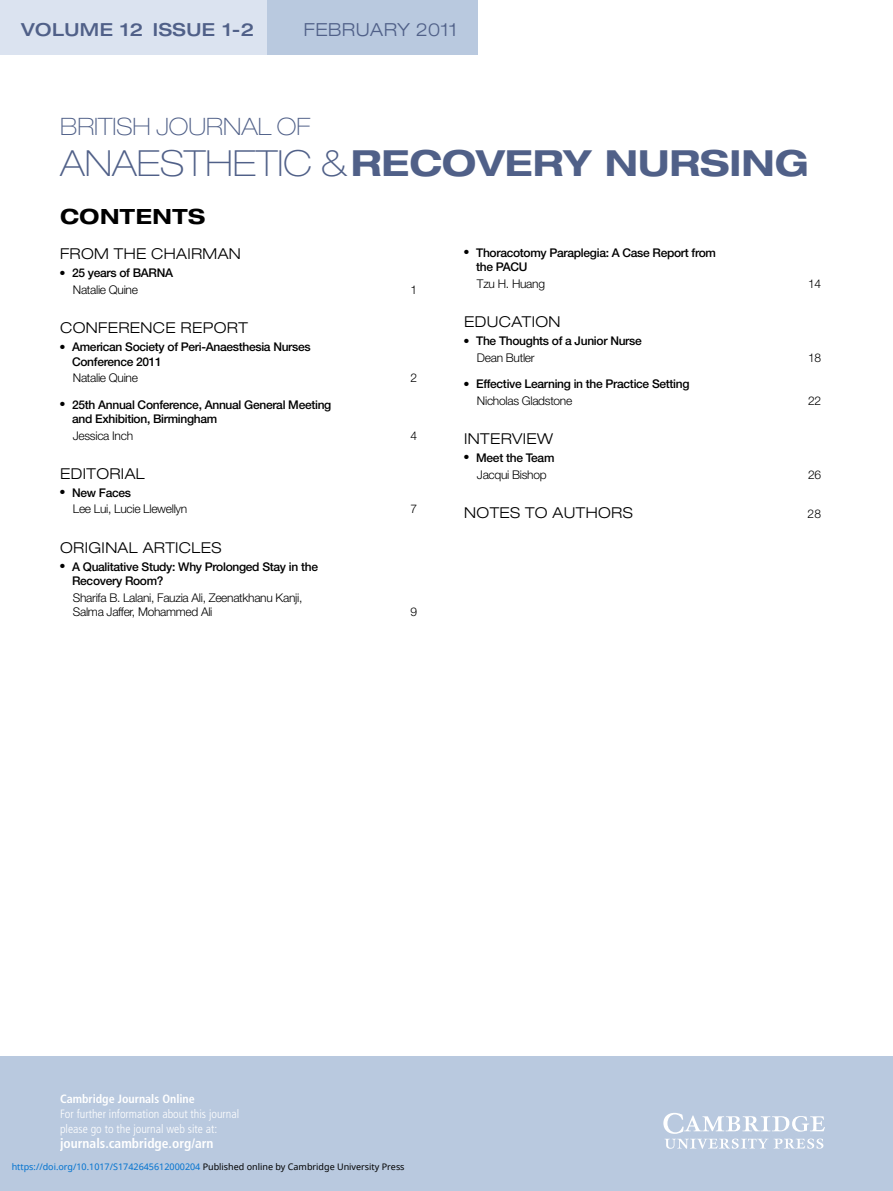
<style>
.page{position:relative;width:893px;height:1191px;background:#fff}
.page>*{position:absolute;margin:0;border:0;box-sizing:border-box;transform-origin:0 0}
.t1{font:700 expanded 36px "Helvetica Neue";color:#506088}
.t2{font:100 expanded 24px "Helvetica Neue";color:#506088}
.t3{font:700 expanded 21px "Helvetica Neue";letter-spacing:.025em;color:#000}
.t4{font:500 expanded 18px "Helvetica Neue";letter-spacing:.025em;color:#506088}
.t5{font:300 expanded 18px "Helvetica Neue";letter-spacing:.025em;color:#506088}
.t6{font:300 expanded 15px "Helvetica Neue";letter-spacing:.025em;color:#000}
.t7{font:700 condensed 13.5px "Frutiger LT Std";color:#fff}
.t8{font:500 12px/14.4px "Helvetica Neue";letter-spacing:-.025em;color:#000}
.t9{font:300 12px/16.5px "Helvetica Neue";letter-spacing:-.025em;color:#000}
.t10{font:300 condensed 12px/15px "Frutiger LT Std";color:#fff}
.t11{font:700 condensed 12px "Frutiger LT Std";color:#fff}
.t12{font:9px "Noto Sans";color:#0172cf}
.s1{font-weight:100}
.s2{font-weight:300}
.s3{font-weight:500}
.s4{color:#000}
</style>
<div class="page">
<div style="left:0;top:1056px;width:893px;height:134px;background:#b9c9df"></div>
<svg style="left:663px;top:1113px;width:162px;height:35px"></svg>
<div style="left:0;top:0;width:268px;height:54px;background:#dbe3f0"></div>
<div style="left:268px;top:0;width:210px;height:54px;background:#b9c9df"></div>
<h3 class="t4" style="left:21px;top:23px;width:235px">VOLUME 12 ISSUE 1-2</h3>
<h3 class="t5" style="left:304px;top:23px;width:155px">FEBRUARY 2011</h3>
<h3 class="t4" style="left:24px;top:25px;width:234px">VOLUME XX ISSUE XX</h3>
<h3 class="t5" style="left:280px;top:27px;width:178px">SEPTEMBER 2008</h3>
<h2 class="t2" style="left:60px;top:118px;width:252px">BRITISH JOURNAL OF</h2>
<h1 class="t1" style="left:60px;top:149px;width:750px"><span class="s1">ANAESTHETIC &amp;</span>RECOVERY NURSING</h1>
<h3 class="t3" style="left:60px;top:208px;width:147px">CONTENTS</h3>
<p class="t6" style="left:60px;top:248px;width:182px">FROM THE CHAIRMAN</p>
<p class="t8" style="left:73px;top:266px;width:102px;line-height:16.5px;text-indent:-13px">● 25 years of BARNA<br><span class="s2">Natalie Quine</span></p>
<p class="t9" style="left:410px;top:282px;width:8px">1</p>
<p class="t6" style="left:60px;top:322px;width:189px">CONFERENCE REPORT</p>
<p class="t8" style="left:72px;top:341px;width:240px;text-indent:-12px">● American Society of Peri-Anaesthesia Nurses<br>Conference 2011</p>
<p class="t9" style="left:73px;top:371px;width:67px">Natalie Quine</p>
<p class="t9" style="left:410px;top:371px;width:8px">2</p>
<p class="t8" style="left:72px;top:398px;width:261px;text-indent:-12px">● 25th Annual Conference, Annual General Meeting and Exhibition, Birmingham</p>
<p class="t9" style="left:73px;top:428px;width:62px">Jessica Inch</p>
<p class="t9" style="left:410px;top:428px;width:8px">4</p>
<p class="t6" style="left:60px;top:468px;width:86px">EDITORIAL</p>
<p class="t9" style="left:73px;top:485px;width:116px;text-indent:-13px">● <span class="s3">New Faces<br></span>Lee Lui, Lucie Llewellyn</p>
<p class="t9" style="left:410px;top:502px;width:8px">7</p>
<p class="t6" style="left:60px;top:542px;width:163px">ORIGINAL ARTICLES</p>
<p class="t8" style="left:72px;top:560px;width:247px;text-indent:-12px">● A Qualitative Study: Why Prolonged Stay in the<br>Recovery Room?</p>
<p class="t9" style="left:73px;top:591px;width:231px;line-height:14.4px">Sharifa B. Lalani, Fauzia Ali, Zeenatkhanu Kanji,<br>Salma Jaffer, Mohammed Ali</p>
<p class="t9" style="left:410px;top:604px;width:8px">9</p>
<p class="t8" style="left:476px;top:247px;width:241px;text-indent:-12px">● Thoracotomy Paraplegia: A Case Report from the PACU</p>
<p class="t9" style="left:477px;top:276px;width:70px">Tzu H. Huang</p>
<p class="t9" style="left:808px;top:276px;width:15px">14</p>
<p class="t6" style="left:464px;top:316px;width:98px">EDUCATION</p>
<p class="t8" style="left:477px;top:334px;width:166px;line-height:16.5px;text-indent:-13px">● The Thoughts of a Junior Nurse<br><span class="s2">Dean Butler</span></p>
<p class="t9" style="left:808px;top:350px;width:15px">18</p>
<p class="t8" style="left:477px;top:377px;width:214px;line-height:16.5px;text-indent:-13px">● Effective Learning in the Practice Setting<br><span class="s2">Nicholas Gladstone</span></p>
<p class="t6" style="left:464px;top:433px;width:90px">INTERVIEW</p>
<p class="t9" style="left:464px;top:450px;width:92px;text-align:center">● <span class="s3">Meet the Team<br></span>Jacqui Bishop</p>
<p class="t9" style="left:808px;top:393px;width:15px">22</p>
<p class="t9" style="left:808px;top:467px;width:15px">26</p>
<p class="t6" style="left:464px;top:507px;width:170px">NOTES TO AUTHORS</p>
<p class="t9" style="left:808px;top:506px;width:15px">28</p>
<p class="t11" style="left:60px;top:1093px;width:136px">Cambridge Journals Online</p>
<p class="t10" style="left:60px;top:1106px;width:181px">For further information about this journal please go to the journal web site at:</p>
<p class="t7" style="left:60px;top:1137px;width:155px">journals.cambridge.org/arn</p>
<p class="t12" style="left:12px;top:1160px;width:394px">https://doi.org/10.1017/S1742645612000204 <span class="s4">Published online by Cambridge University Press</span></p>
</div>
